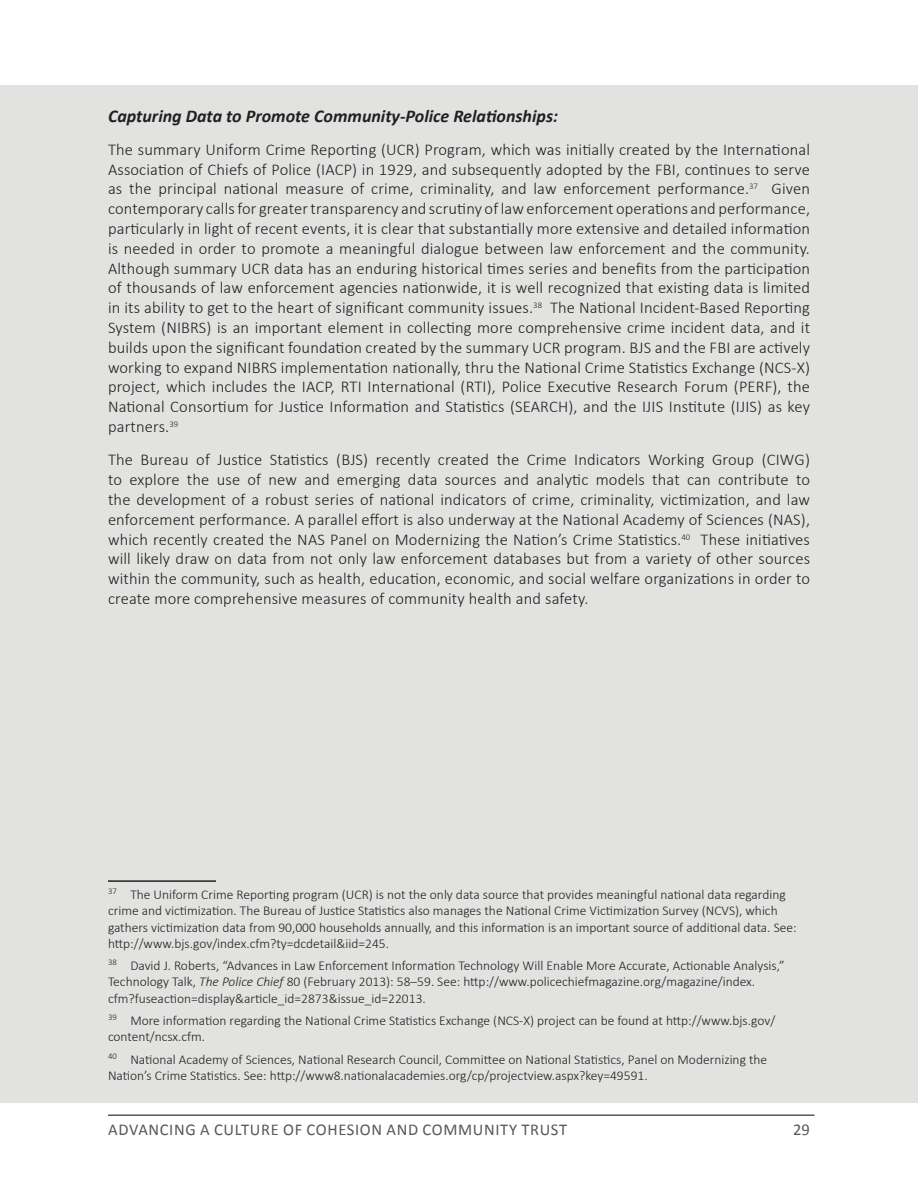
<style>
.page{position:relative;width:918px;height:1188px;background:#fff}
.page>*{position:absolute;margin:0;border:0;box-sizing:border-box;transform-origin:0 0}
.Callout_Heading{font:italic 700 18px "Calibri";color:#231f20}
.General_Content{font:300 16.5px/19.8px "Calibri";letter-spacing:.01em;color:#231f20;text-align:justify}
.t1{font:16.5px "Calibri";letter-spacing:.04em;color:#57585a}
.Footnote{font:300 13.5px/16.2px "Calibri";color:#231f20}
.s1{font-style:italic}
</style>
<div class="page">
<hr style="left:108px;top:1114px;width:706px;height:2px;background:#57585a">
<div style="left:0;top:85px;width:918px;height:1017px;background:#e2e2e1"></div>
<hr style="left:108px;top:880px;width:108px;height:2px;background:#231f20">
<p class="Callout_Heading" style="left:108px;top:104px;width:452px">Capturing Data to Promote Community-Police Relationships:</p>
<p class="General_Content" style="left:108px;top:139px;width:704px">The summary Uniform Crime Reporting (UCR) Program, which was initially created by the International Association of Chiefs of Police (IACP) in 1929, and subsequently adopted by the FBI, continues to serve as the principal national measure of crime, criminality, and law enforcement performance.<sup>37</sup> Given contemporary calls for greater transparency and scrutiny of law enforcement operations and performance, particularly in light of recent events, it is clear that substantially more extensive and detailed information is needed in order to promote a meaningful dialogue between law enforcement and the community.<br>Although summary UCR data has an enduring historical times series and benefits from the participation of thousands of law enforcement agencies nationwide, it is well recognized that existing data is limited in its ability to get to the heart of significant community issues.<sup>38</sup> The National Incident-Based Reporting System (NIBRS) is an important element in collecting more comprehensive crime incident data, and it builds upon the significant foundation created by the summary UCR program. BJS and the FBI are actively working to expand NIBRS implementation nationally, thru the National Crime Statistics Exchange (NCS-X) project, which includes the IACP, RTI International (RTI), Police Executive Research Forum (PERF), the National Consortium for Justice Information and Statistics (SEARCH), and the IJIS Institute (IJIS) as key partners.<sup>39</sup></p>
<p class="General_Content" style="left:108px;top:450px;width:704px">The Bureau of Justice Statistics (BJS) recently created the Crime Indicators Working Group (CIWG) to explore the use of new and emerging data sources and analytic models that can contribute to the development of a robust series of national indicators of crime, criminality, victimization, and law enforcement performance. A parallel effort is also underway at the National Academy of Sciences (NAS), which recently created the NAS Panel on Modernizing the Nation’s Crime Statistics.<sup>40</sup> These initiatives will likely draw on data from not only law enforcement databases but from a variety of other sources within the community, such as health, education, economic, and social welfare organizations in order to create more comprehensive measures of community health and safety.</p>
<p class="Footnote" style="left:108px;top:886px;width:690px"><sup>37</sup> The Uniform Crime Reporting program (UCR) is not the only data source that provides meaningful national data regarding crime and victimization. The Bureau of Justice Statistics also manages the National Crime Victimization Survey (NCVS), which gathers victimization data from 90,000 households annually, and this information is an important source of additional data. See: http://www.bjs.gov/index.cfm?ty=dcdetail&amp;iid=245.</p>
<p class="Footnote" style="left:108px;top:957px;width:678px"><sup>38</sup> David J. Roberts, “Advances in Law Enforcement Information Technology Will Enable More Accurate, Actionable Analysis,”<br>Technology Talk, <span class="s1">The Police Chief</span> 80 (February 2013): 58–59. See: http://www.policechiefmagazine.org/magazine/index. cfm?fuseaction=display&amp;article_id=2873&amp;issue_id=22013.</p>
<p class="Footnote" style="left:108px;top:1012px;width:669px"><sup>39</sup> More information regarding the National Crime Statistics Exchange (NCS-X) project can be found at http://www.bjs.gov/ content/ncsx.cfm.</p>
<p class="Footnote" style="left:108px;top:1051px;width:661px"><sup>40</sup> National Academy of Sciences, National Research Council, Committee on National Statistics, Panel on Modernizing the<br>Nation’s Crime Statistics. See: http://www8.nationalacademies.org/cp/projectview.aspx?key=49591.</p>
<p class="t1" style="left:108px;top:1119px;width:460px">ADVANCING A CULTURE OF COHESION AND COMMUNITY TRUST</p>
<p class="t1" style="left:793px;top:1119px;width:18px">29</p>
</div>
